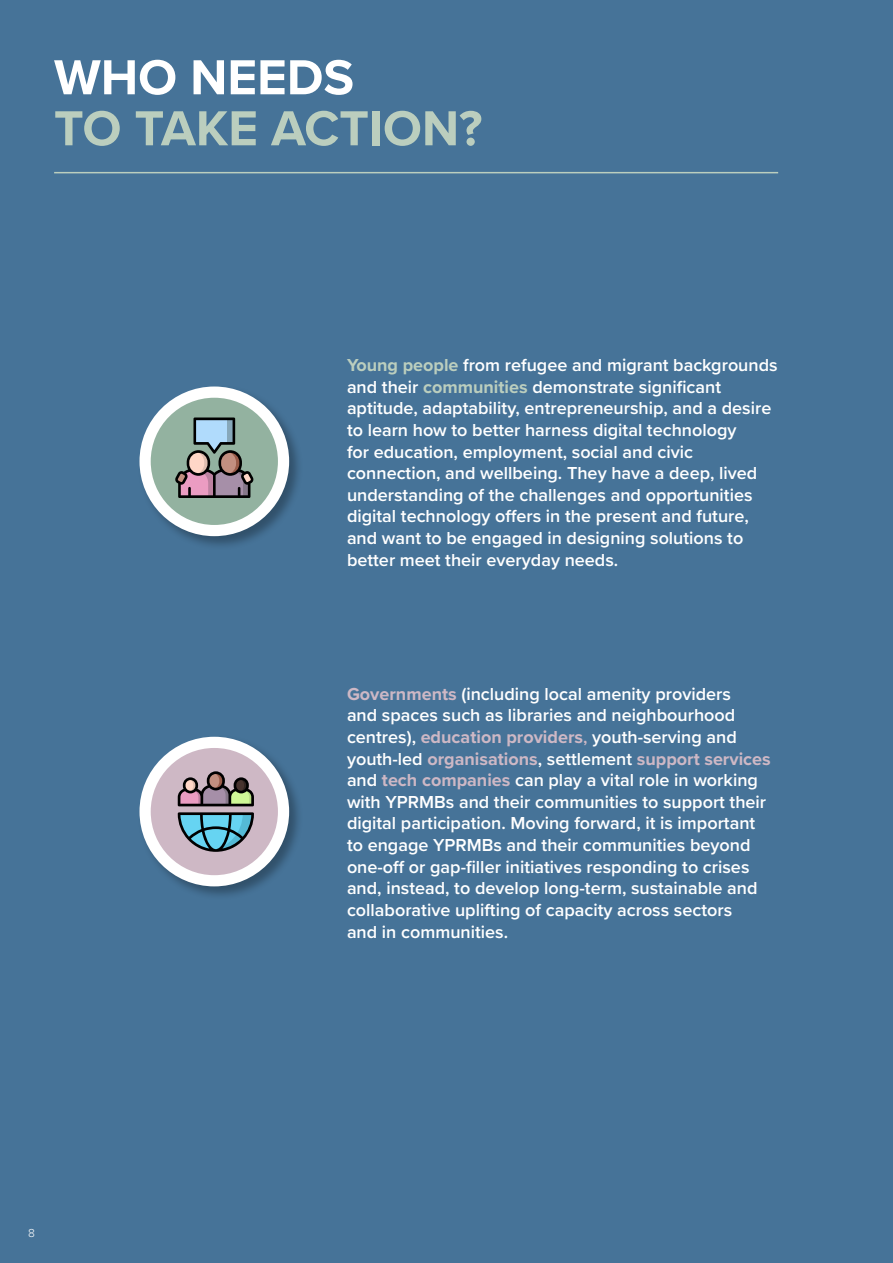
<style>
.page{position:relative;width:893px;height:1263px;background:#467398}
.page>*{position:absolute;margin:0;border:0;box-sizing:border-box;transform-origin:0 0}
.t1{font:700 51px "Proxima Nova";color:#bbcebe}
.t2{font:700 51px "Proxima Nova";color:#fff}
.t3{font:600 18px/21.6px "Proxima Nova";color:#fff}
.t4{font:300 12px "Proxima Nova";color:#fff}
.s1{font-weight:700;color:#bbcebe}
.s2{font-weight:700;color:#ceb8c5}
.s3{color:#ceb8c5}
</style>
<div class="page">
<hr style="left:54px;top:172px;width:724px;height:1px;background:#bbcebe">
<div style="left:138px;top:384px;width:165px;height:166px;background:#000;opacity:.3"></div>
<div style="left:139px;top:386px;width:150px;height:150px;background:#fff;border-radius:50%"></div>
<div style="left:138px;top:735px;width:165px;height:165px;background:#000;opacity:.3"></div>
<div style="left:139px;top:737px;width:150px;height:149px;background:#fff;border-radius:50%"></div>
<div style="left:151px;top:398px;width:127px;height:127px;background:#93b2a0;border-radius:50%"></div>
<div style="left:151px;top:748px;width:127px;height:127px;background:#ceb8c5;border-radius:50%"></div>
<svg style="left:175px;top:417px;width:79px;height:81px"></svg>
<svg style="left:178px;top:771px;width:76px;height:35px"></svg>
<svg style="left:178px;top:812px;width:76px;height:40px"></svg>
<h1 class="t2" style="left:54px;top:39px;width:302px">WHO NEEDS</h1>
<h1 class="t1" style="left:54px;top:90px;width:430px">TO TAKE ACTION?</h1>
<p class="t3" style="left:347px;top:354px;width:432px"><span class="s1">Young people</span> from refugee and migrant backgrounds and their <span class="s1">communities</span> demonstrate significant aptitude, adaptability, entrepreneurship, and a desire to learn how to better harness digital technology<br>for education, employment, social and civic connection, and wellbeing. They have a deep, lived understanding of the challenges and opportunities digital technology offers in the present and future, and want to be engaged in designing solutions to better meet their everyday needs.</p>
<p class="t3" style="left:347px;top:682px;width:425px"><span class="s2">Governments</span> (including local amenity providers<br>and spaces such as libraries and neighbourhood centres), <span class="s2">education providers</span><span class="s3">,</span> youth-serving and youth-led <span class="s2">organisations</span>, settlement <span class="s2">support services </span>and <span class="s2">tech companies</span> can play a vital role in working with YPRMBs and their communities to support their digital participation. Moving forward, it is important to engage YPRMBs and their communities beyond one-off or gap-filler initiatives responding to crises and, instead, to develop long-term, sustainable and collaborative uplifting of capacity across sectors<br>and in communities.</p>
<p class="t4" style="left:28px;top:1224px;width:8px">8</p>
</div>
